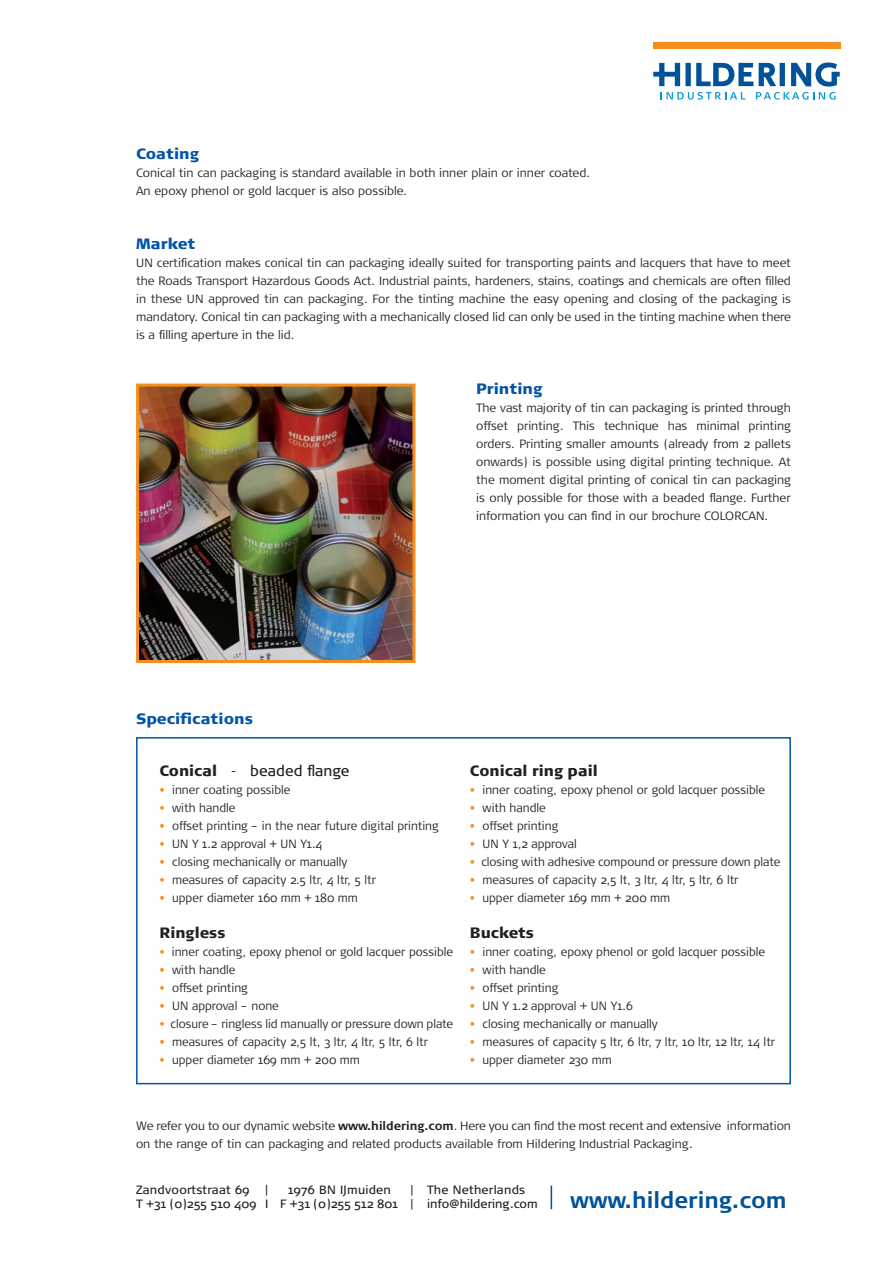
<style>
.page{position:relative;width:893px;height:1263px;background:#fff}
.page>*{position:absolute;margin:0;border:0;box-sizing:border-box;transform-origin:0 0}
.t1{font:700 22.5px "Signa Normal";color:#01529a}
.t2{font:900 15px "Signa Normal";color:#0154a6}
.t3{font:900 15px "Signa Normal";color:#231f20}
.t4{font:15px "Signa Normal";color:#231f20}
.t5{font:300 12px/18px "Signa Normal";color:#231f20;text-align:justify}
.t6{font:12px "Signa Normal";color:#231f20}
.t7{font:12px "Signa Normal";letter-spacing:.02em;color:#231f20}
.s1{font-weight:900}
.s2{font-weight:300}
.s3{color:#f68e1e}
.s4{font-weight:700}
</style>
<div class="page">
<div style="left:136px;top:737px;width:655px;height:347px;border:2px solid #0154a6"></div>
<img style="left:140px;top:388px;width:271px;height:271px">
<div style="left:136px;top:384px;width:279px;height:279px;border:3px solid #f68e1e"></div>
<svg style="left:653px;top:63px;width:187px;height:37px"></svg>
<div style="left:653px;top:43px;width:188px;height:6px;background:#f68e1e"></div>
<svg style="left:551px;top:1185px;width:1px;height:24px"></svg>
<p class="t2" style="left:136px;top:145px;width:64px">Coating</p>
<p class="t5" style="left:136px;top:164px;width:455px">Conical tin can packaging is standard available in both inner plain or inner coated.</p>
<p class="t5" style="left:136px;top:182px;width:273px">An epoxy phenol or gold lacquer is also possible.</p>
<p class="t2" style="left:136px;top:235px;width:61px">Market</p>
<p class="t5" style="left:136px;top:254px;width:656px">UN certification makes conical tin can packaging ideally suited for transporting paints and lacquers that have to meet the Roads Transport Hazardous Goods Act. Industrial paints, hardeners, stains, coatings and chemicals are often filled in these UN approved tin can packaging. For the tinting machine the easy opening and closing of the packaging is mandatory. Conical tin can packaging with a mechanically closed lid can only be used in the tinting machine when there is a filling aperture in the lid.</p>
<p class="t2" style="left:476px;top:379px;width:68px">Printing</p>
<p class="t5" style="left:476px;top:399px;width:316px">The vast majority of tin can packaging is printed through offset printing. This technique has minimal printing orders. Printing smaller amounts (already from 2 pallets onwards) is possible using digital printing technique. At the moment digital printing of conical tin can packaging is only possible for those with a beaded flange. Further information you can find in our brochure COLORCAN.</p>
<p class="t2" style="left:136px;top:709px;width:118px">Specifications</p>
<p class="t4" style="left:159px;top:762px;width:192px"><span class="s1">Conical</span> <span class="s2">-</span> beaded flange</p>
<p class="t5" style="left:159px;top:780px;width:133px"><span class="s3">•</span> inner coating possible</p>
<p class="t5" style="left:159px;top:798px;width:78px"><span class="s3">•</span> with handle</p>
<p class="t5" style="left:159px;top:816px;width:281px"><span class="s3">•</span> offset printing – in the near future digital printing</p>
<p class="t5" style="left:159px;top:834px;width:164px"><span class="s3">•</span> UN Y 1.2 approval + UN Y1.4</p>
<p class="t5" style="left:159px;top:852px;width:189px"><span class="s3">•</span> closing mechanically or manually</p>
<p class="t5" style="left:159px;top:870px;width:218px"><span class="s3">•</span> measures of capacity 2.5 ltr, 4 ltr, 5 ltr</p>
<p class="t5" style="left:159px;top:888px;width:200px"><span class="s3">•</span> upper diameter 160 mm + 180 mm</p>
<p class="t3" style="left:159px;top:923px;width:68px">Ringless</p>
<p class="t5" style="left:159px;top:942px;width:295px"><span class="s3">•</span> inner coating, epoxy phenol or gold lacquer possible</p>
<p class="t5" style="left:159px;top:960px;width:78px"><span class="s3">•</span> with handle</p>
<p class="t5" style="left:159px;top:978px;width:90px"><span class="s3">•</span> offset printing</p>
<p class="t5" style="left:159px;top:996px;width:121px"><span class="s3">•</span> UN approval – none</p>
<p class="t5" style="left:159px;top:1014px;width:295px"><span class="s3">•</span> closure – ringless lid manually or pressure down plate</p>
<p class="t5" style="left:159px;top:1032px;width:270px"><span class="s3">•</span> measures of capacity 2,5 lt, 3 ltr, 4 ltr, 5 ltr, 6 ltr</p>
<p class="t5" style="left:159px;top:1050px;width:202px"><span class="s3">•</span> upper diameter 169 mm + 200 mm</p>
<p class="t3" style="left:470px;top:761px;width:129px">Conical ring pail</p>
<p class="t5" style="left:470px;top:780px;width:297px"><span class="s3">•</span> inner coating, epoxy phenol or gold lacquer possible</p>
<p class="t5" style="left:470px;top:798px;width:78px"><span class="s3">•</span> with handle</p>
<p class="t5" style="left:470px;top:816px;width:90px"><span class="s3">•</span> offset printing</p>
<p class="t5" style="left:470px;top:834px;width:108px"><span class="s3">•</span> UN Y 1,2 approval</p>
<p class="t5" style="left:470px;top:852px;width:312px"><span class="s3">•</span> closing with adhesive compound or pressure down plate</p>
<p class="t5" style="left:470px;top:870px;width:270px"><span class="s3">•</span> measures of capacity 2,5 lt, 3 ltr, 4 ltr, 5 ltr, 6 ltr</p>
<p class="t5" style="left:470px;top:888px;width:202px"><span class="s3">•</span> upper diameter 169 mm + 200 mm</p>
<p class="t3" style="left:470px;top:923px;width:66px">Buckets</p>
<p class="t5" style="left:470px;top:942px;width:297px"><span class="s3">•</span> inner coating, epoxy phenol or gold lacquer possible</p>
<p class="t5" style="left:470px;top:960px;width:78px"><span class="s3">•</span> with handle</p>
<p class="t5" style="left:470px;top:978px;width:90px"><span class="s3">•</span> offset printing</p>
<p class="t5" style="left:470px;top:996px;width:164px"><span class="s3">•</span> UN Y 1.2 approval + UN Y1.6</p>
<p class="t5" style="left:470px;top:1014px;width:189px"><span class="s3">•</span> closing mechanically or manually</p>
<p class="t5" style="left:470px;top:1032px;width:307px"><span class="s3">•</span> measures of capacity 5 ltr, 6 ltr, 7 ltr, 10 ltr, 12 ltr, 14 ltr</p>
<p class="t5" style="left:470px;top:1050px;width:143px"><span class="s3">•</span> upper diameter 230 mm</p>
<p class="t5" style="left:136px;top:1117px;width:656px">We refer you to our dynamic website <span class="s4">www.hildering.com</span>. Here you can find the most recent and extensive information on the range of tin can packaging and related products available from Hildering Industrial Packaging.</p>
<p class="t7" style="left:136px;top:1183px;width:115px">Zandvoortstraat 69</p>
<p class="t7" style="left:265px;top:1183px;width:5px">|</p>
<p class="t7" style="left:288px;top:1183px;width:104px">1976 BN IJmuiden</p>
<p class="t7" style="left:411px;top:1183px;width:116px">| The Netherlands</p>
<p class="t6" style="left:136px;top:1197px;width:403px">T +31 (0)255 510 409 I F +31 (0)255 512 801 | info@hildering.com</p>
<p class="t1" style="left:570px;top:1187px;width:218px">www.hildering.com</p>
</div>
